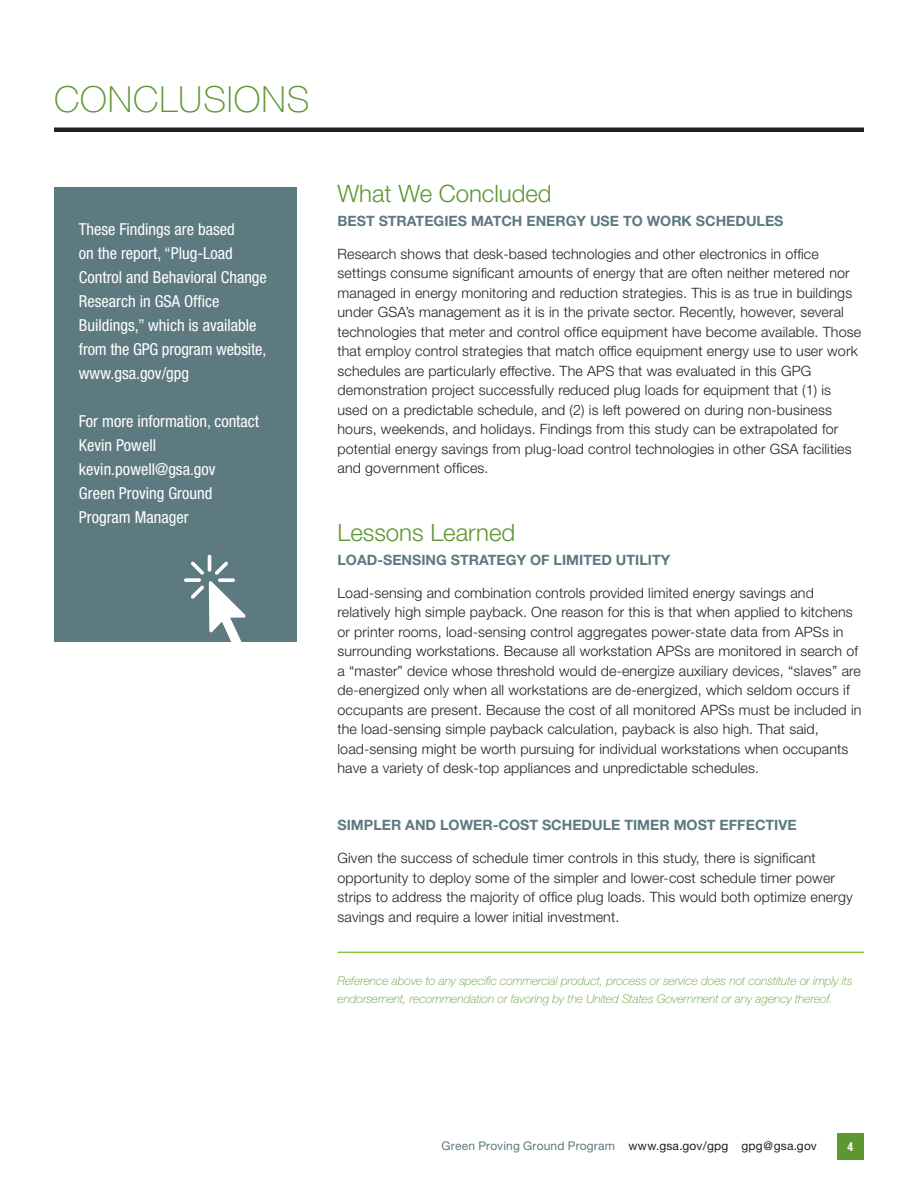
<style>
.page{position:relative;width:918px;height:1188px;background:#fff}
.page>*{position:absolute;margin:0;border:0;box-sizing:border-box;transform-origin:0 0}
.Page_Head{font:100 36px "Helvetica Neue";letter-spacing:.025em;color:#5c9731}
.head{font:300 24px "Helvetica Neue";color:#5c9731}
.sidebar_knockout{font:condensed 16.5px/24px "Helvetica Neue";color:#fff}
.body{font:300 14.25px/19.5px "Helvetica Neue";letter-spacing:.01em;color:#231f20}
.head_2{font:700 14.25px "Helvetica Neue";color:#5c7a80}
.discalimer_body{font:italic 100 12px/18px "Helvetica Neue";color:#5c9731}
.t1{font:12px "Helvetica Neue";letter-spacing:.015em;color:#231f20}
.t2{font:700 12px "Grotesque MT Std";color:#fff}
.s1{color:#5c7a80}
</style>
<div class="page">
<div style="left:837px;top:1133px;width:27px;height:27px;background:#5c9731"></div>
<div style="left:54px;top:187px;width:243px;height:454px;background:#5c7a80"></div>
<hr style="left:338px;top:952px;width:526px;height:1px;background:#8bc63e">
<svg style="left:184px;top:555px;width:74px;height:87px"></svg>
<hr style="left:54px;top:128px;width:810px;height:4px;background:#231f20">
<p class="Page_Head" style="left:54px;top:79px;width:257px">CONCLUSIONS</p>
<p class="sidebar_knockout" style="left:79px;top:217px;width:189px">These Findings are based<br>on the report, “Plug-Load<br>Control and Behavioral Change<br>Research in GSA Office<br>Buildings,” which is available from the GPG program website, www.gsa.gov/gpg</p>
<p class="sidebar_knockout" style="left:79px;top:409px;width:182px">For more information, contact<br>Kevin Powell kevin.powell@gsa.gov</p>
<p class="sidebar_knockout" style="left:79px;top:482px;width:135px">Green Proving Ground<br>Program Manager</p>
<p class="head" style="left:338px;top:179px;width:216px">What We Concluded</p>
<p class="head_2" style="left:338px;top:212px;width:448px">BEST STRATEGIES MATCH ENERGY USE TO WORK SCHEDULES</p>
<p class="body" style="left:338px;top:244px;width:525px">Research shows that desk-based technologies and other electronics in office settings consume significant amounts of energy that are often neither metered nor managed in energy monitoring and reduction strategies. This is as true in buildings under GSA’s management as it is in the private sector. Recently, however, several technologies that meter and control office equipment have become available. Those that employ control strategies that match office equipment energy use to user work schedules are particularly effective. The APS that was evaluated in this GPG demonstration project successfully reduced plug loads for equipment that (1) is used on a predictable schedule, and (2) is left powered on during non-business hours, weekends, and holidays. Findings from this study can be extrapolated for potential energy savings from plug-load control technologies in other GSA facilities and government offices.</p>
<p class="head" style="left:338px;top:518px;width:179px">Lessons Learned</p>
<p class="head_2" style="left:338px;top:551px;width:334px">LOAD-SENSING STRATEGY OF LIMITED UTILITY</p>
<p class="body" style="left:338px;top:582px;width:526px">Load-sensing and combination controls provided limited energy savings and relatively high simple payback. One reason for this is that when applied to kitchens or printer rooms, load-sensing control aggregates power-state data from APSs in surrounding workstations. Because all workstation APSs are monitored in search of a “master” device whose threshold would de-energize auxiliary devices, “slaves” are de-energized only when all workstations are de-energized, which seldom occurs if occupants are present. Because the cost of all monitored APSs must be included in the load-sensing simple payback calculation, payback is also high. That said, load-sensing might be worth pursuing for individual workstations when occupants have a variety of desk-top appliances and unpredictable schedules.</p>
<p class="head_2" style="left:338px;top:816px;width:461px">SIMPLER AND LOWER-COST SCHEDULE TIMER MOST EFFECTIVE</p>
<p class="body" style="left:338px;top:848px;width:517px">Given the success of schedule timer controls in this study, there is significant opportunity to deploy some of the simpler and lower-cost schedule timer power strips to address the majority of office plug loads. This would both optimize energy savings and require a lower initial investment.</p>
<p class="discalimer_body" style="left:338px;top:972px;width:517px">Reference above to any specific commercial product, process or service does not constitute or imply its endorsement, recommendation or favoring by the United States Government or any agency thereof.</p>
<p class="t1" style="left:442px;top:1138px;width:377px"><span class="s1">Green Proving Ground Program</span> www.gsa.gov/gpg gpg@gsa.gov</p>
<p class="t2" style="left:848px;top:1139px;width:7px">4</p>
</div>
